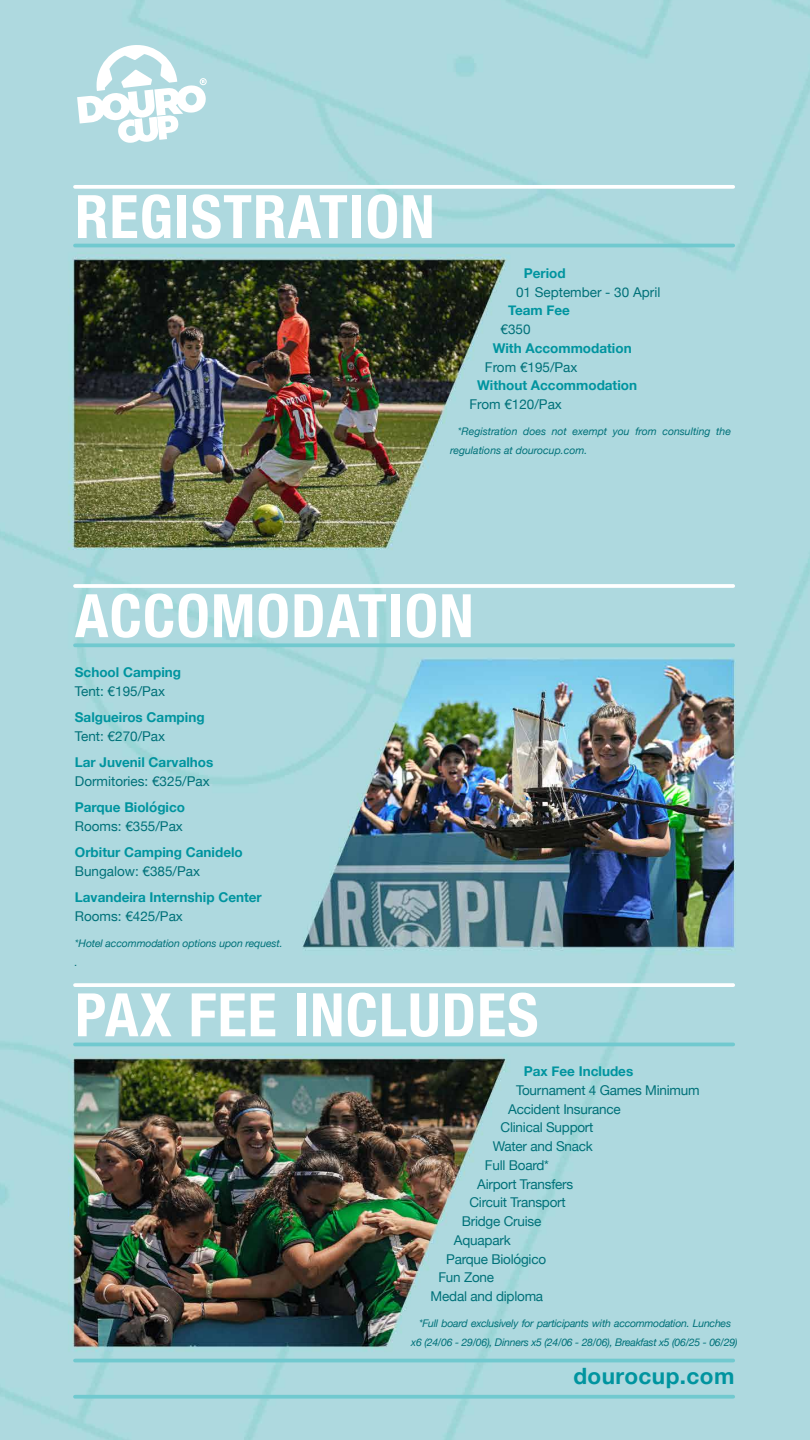
<style>
.page{position:relative;width:810px;height:1440px;background:#fff}
.page>*{position:absolute;margin:0;border:0;box-sizing:border-box;transform-origin:0 0}
.t1{font:700 condensed 60px "Helvetica Neue";letter-spacing:.02em;color:#fff}
.t2{font:700 22.5px "Helvetica Neue";letter-spacing:.02em;color:#00949f}
.t3{font:13.5px "Helvetica Neue";letter-spacing:-.015em;color:#007179}
.t4{font:700 13.5px "Helvetica Neue";color:#00949f}
.t5{font:italic 10.5px/18.8px "Helvetica Neue";letter-spacing:-.015em;color:#007179}
</style>
<div class="page">
<img style="left:0;top:0;width:810px;height:1440px">
<svg style="left:75px;top:1395px;width:658px;height:4px;background:#76cad0"></svg>
<hr style="left:75px;top:1359px;width:658px;height:3px;background:#71c9cf">
<svg style="left:75px;top:643px;width:658px;height:4px;background:#77cad0"></svg>
<hr style="left:75px;top:584px;width:658px;height:4px;background:#fff">
<hr style="left:75px;top:1043px;width:658px;height:3px;background:#71c9cf">
<svg style="left:75px;top:983px;width:658px;height:4px"></svg>
<hr style="left:75px;top:244px;width:658px;height:3px;background:#71c9cf">
<svg style="left:75px;top:185px;width:658px;height:4px"></svg>
<svg style="left:77px;top:43px;width:130px;height:101px"></svg>
<h1 class="t1" style="left:75px;top:167px;width:361px">REGISTRATION</h1>
<p class="t4" style="left:524px;top:262px;width:43px">Period</p>
<p class="t3" style="left:516px;top:282px;width:146px">01 September - 30 April</p>
<p class="t4" style="left:508px;top:300px;width:63px">Team Fee</p>
<p class="t3" style="left:501px;top:320px;width:32px">€350</p>
<p class="t4" style="left:493px;top:337px;width:140px">With Accommodation</p>
<p class="t3" style="left:485px;top:357px;width:94px">From €195/Pax</p>
<p class="t4" style="left:477px;top:375px;width:161px">Without Accommodation</p>
<p class="t3" style="left:469px;top:395px;width:94px">From €120/Pax</p>
<p class="t5" style="left:450px;top:423px;width:282px;text-indent:8px">*Registration does not exempt you from consulting the regulations at dourocup.com.</p>
<h1 class="t1" style="left:75px;top:566px;width:400px">ACCOMODATION</h1>
<p class="t4" style="left:75px;top:661px;width:108px">School Camping</p>
<p class="t3" style="left:75px;top:681px;width:92px">Tent: €195/Pax</p>
<p class="t4" style="left:75px;top:706px;width:131px">Salgueiros Camping</p>
<p class="t3" style="left:75px;top:726px;width:92px">Tent: €270/Pax</p>
<p class="t4" style="left:75px;top:751px;width:140px">Lar Juvenil Carvalhos</p>
<p class="t3" style="left:75px;top:771px;width:136px">Dormitories: €325/Pax</p>
<p class="t4" style="left:75px;top:796px;width:112px">Parque Biológico</p>
<p class="t3" style="left:75px;top:816px;width:110px">Rooms: €355/Pax</p>
<p class="t4" style="left:75px;top:841px;width:169px">Orbitur Camping Canidelo</p>
<p class="t3" style="left:75px;top:861px;width:127px">Bungalow: €385/Pax</p>
<p class="t4" style="left:75px;top:886px;width:189px">Lavandeira Internship Center</p>
<p class="t3" style="left:75px;top:906px;width:110px">Rooms: €425/Pax</p>
<p class="t5" style="left:75px;top:934px;width:209px">*Hotel accommodation options upon request. .</p>
<h1 class="t1" style="left:75px;top:965px;width:465px">PAX FEE INCLUDES</h1>
<p class="t4" style="left:524px;top:1061px;width:111px">Pax Fee Includes</p>
<p class="t3" style="left:516px;top:1080px;width:185px">Tournament 4 Games Minimum</p>
<p class="t3" style="left:508px;top:1099px;width:114px">Accident Insurance</p>
<p class="t3" style="left:501px;top:1118px;width:95px">Clinical Support</p>
<p class="t3" style="left:493px;top:1136px;width:102px">Water and Snack</p>
<p class="t3" style="left:485px;top:1155px;width:66px">Full Board*</p>
<p class="t3" style="left:477px;top:1174px;width:98px">Airport Transfers</p>
<p class="t3" style="left:469px;top:1193px;width:98px">Circuit Transport</p>
<p class="t3" style="left:462px;top:1212px;width:81px">Bridge Cruise</p>
<p class="t3" style="left:454px;top:1230px;width:58px">Aquapark</p>
<p class="t3" style="left:446px;top:1249px;width:102px">Parque Biológico</p>
<p class="t3" style="left:438px;top:1268px;width:57px">Fun Zone</p>
<p class="t3" style="left:431px;top:1287px;width:114px">Medal and diploma</p>
<p class="t5" style="left:411px;top:1315px;width:328px;text-align:center">*Full board exclusively for participants with accommodation. Lunches<br>x6 (24/06 - 29/06), Dinners x5 (24/06 - 28/06), Breakfast x5 (06/25 - 06/29)</p>
<h2 class="t2" style="left:573px;top:1358px;width:163px">dourocup.com</h2>
</div>
